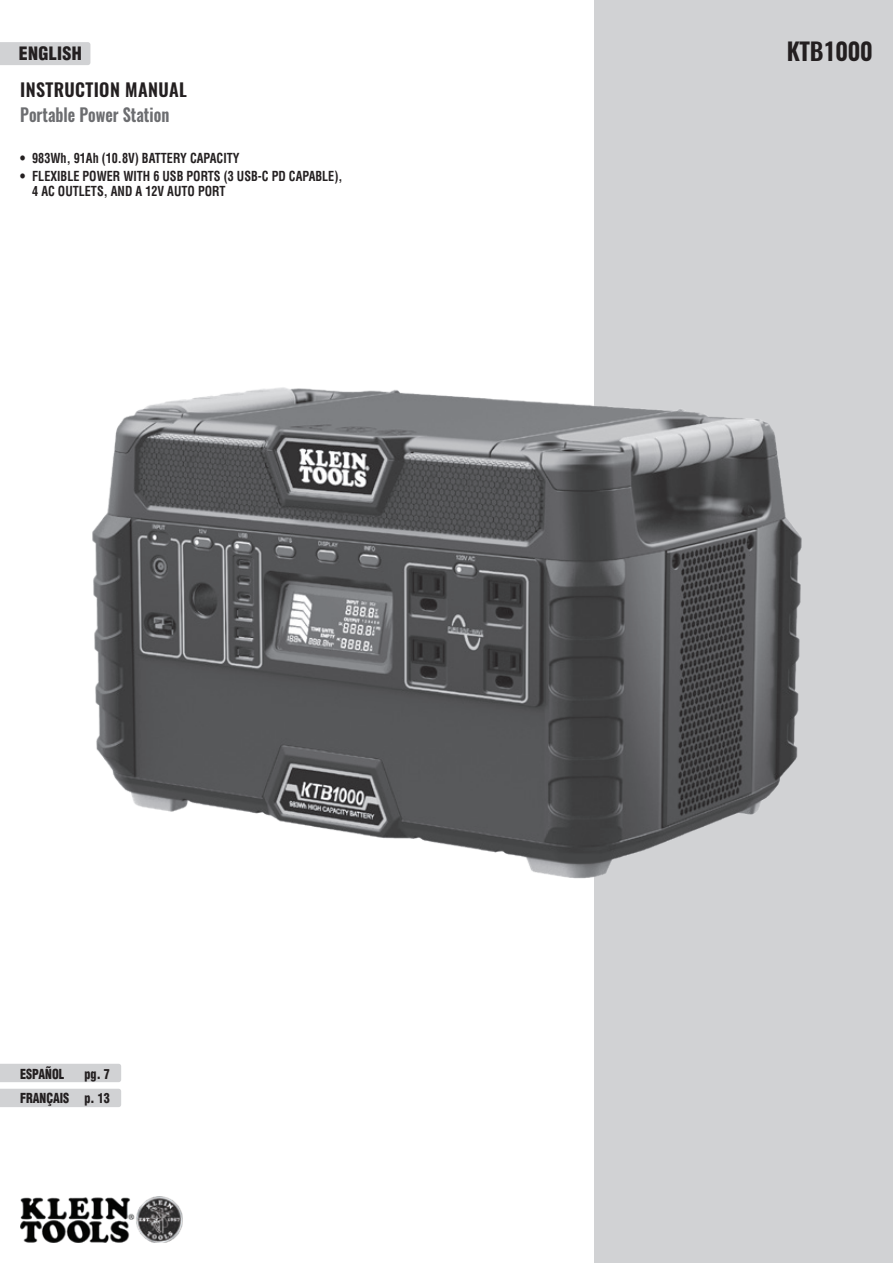
<style>
.page{position:relative;width:893px;height:1263px;background:#fff}
.page>*{position:absolute;margin:0;border:0;box-sizing:border-box;transform-origin:0 0}
.t1{font:600 24px "Oswald";letter-spacing:-.01em;color:#231f20}
.t2{font:600 18px "Oswald";color:#6c6d70;scale:.9 1}
.t3{font:600 18px "Oswald";letter-spacing:.02em;color:#231f20}
.t4{font:900 condensed 18px "Helvetica LT Std";letter-spacing:.02em;color:#231f20}
.t5{font:700 condensed 13.5px/15px "Helvetica LT Std";color:#231f20;scale:.9 1}
.t6{font:900 condensed 13.5px "Helvetica LT Std";color:#231f20;scale:.9 1}
</style>
<div class="page">
<div style="left:594px;top:0;width:299px;height:1263px;background:#d1d2d4"></div>
<img style="left:92px;top:387px;width:710px;height:491px">
<div style="left:0;top:42px;width:90px;height:23px;background:#d1d2d4"></div>
<img style="left:20px;top:1196px;width:162px;height:47px">
<div style="left:0;top:1089px;width:121px;height:18px;background:#d1d2d4"></div>
<div style="left:0;top:1064px;width:121px;height:18px;background:#d1d2d4"></div>
<h2 class="t4" style="left:19px;top:42px;width:65px">ENGLISH</h2>
<h2 class="t3" style="left:20px;top:77px;width:168px">INSTRUCTION MANUAL</h2>
<h2 class="t2" style="left:20px;top:102px;width:167px">Portable Power Station</h2>
<p class="t5" style="left:20px;top:150px;width:245px">• 983Wh, 91Ah (10.8V) BATTERY CAPACITY</p>
<p class="t5" style="left:32px;top:169px;width:346px;text-indent:-12px">• FLEXIBLE POWER WITH 6 USB PORTS (3 USB-C PD CAPABLE),<br>4 AC OUTLETS, AND A 12V AUTO PORT</p>
<p class="t6" style="left:20px;top:1065px;width:51px">ESPAÑOL</p>
<p class="t6" style="left:85px;top:1065px;width:30px">pg. 7</p>
<p class="t6" style="left:20px;top:1090px;width:101px">FRANÇAIS p. 13</p>
<h1 class="t1" style="left:787px;top:35px;width:88px">KTB1000</h1>
</div>
